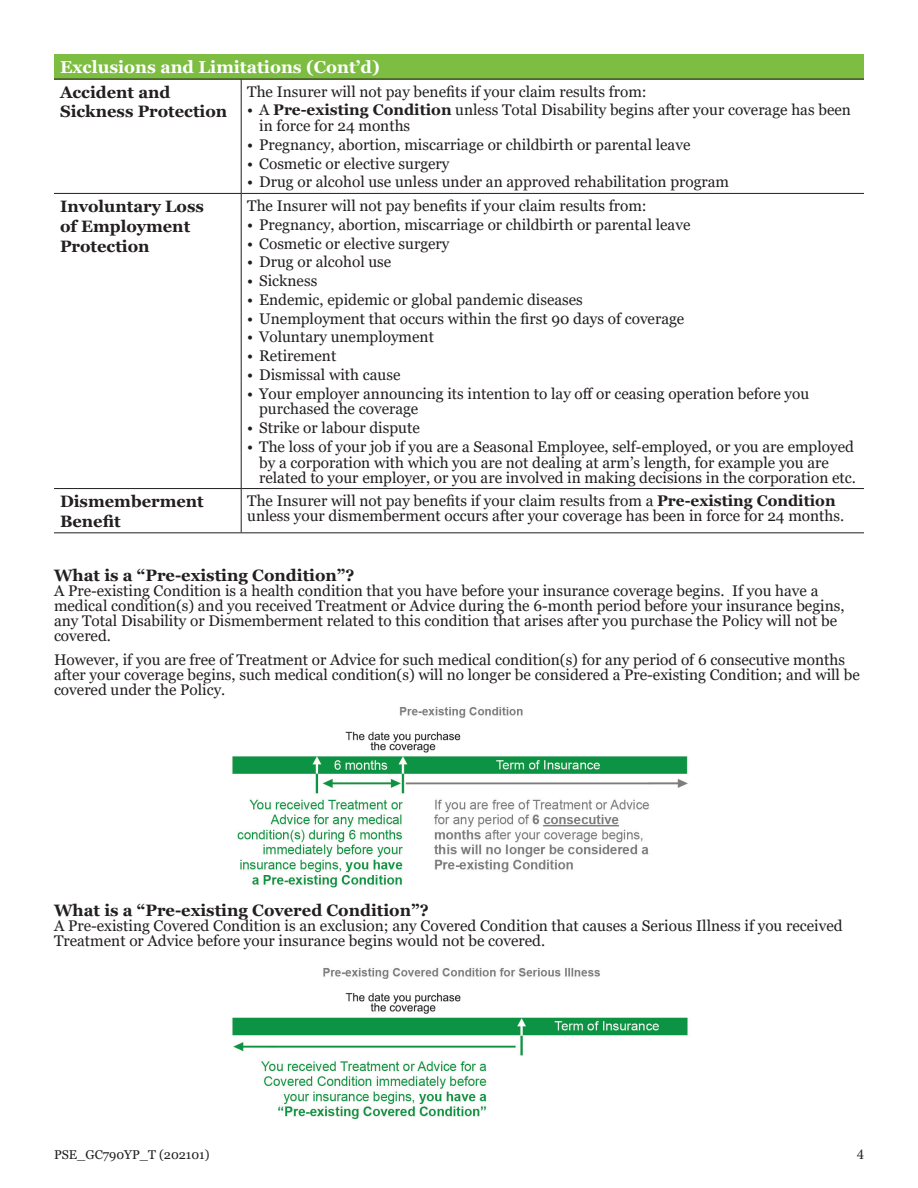
<style>
.page{position:relative;width:918px;height:1188px;background:#fff}
.page>*{position:absolute;margin:0;border:0;box-sizing:border-box;transform-origin:0 0}
.SectionTitle03{font:700 17.25px "Georgia";color:#fff}
.SectionTitle02{font:700 16.5px/19.8px "Georgia";color:#231f20}
.Contents01{font:15.3px/15px "Georgia";color:#231f20}
.Bullet01{font:15.3px/15px "Georgia";color:#231f20}
.t1{font:15px "Minion Pro";color:#231f20}
.t2{font:12.75px "Georgia";color:#231f20}
.s1{font-weight:700}
</style>
<div class="page">
<div style="left:54px;top:54px;width:810px;height:25px;background:#7dbd41"></div>
<hr style="left:54px;top:79px;width:187px;height:1px;background:#231f20">
<hr style="left:241px;top:79px;width:623px;height:1px;background:#231f20">
<hr style="left:241px;top:79px;width:1px;height:114px;background:#231f20">
<hr style="left:54px;top:193px;width:187px;height:1px;background:#231f20">
<hr style="left:241px;top:193px;width:623px;height:1px;background:#231f20">
<hr style="left:241px;top:194px;width:1px;height:294px;background:#231f20">
<hr style="left:54px;top:488px;width:187px;height:1px;background:#231f20">
<hr style="left:241px;top:488px;width:623px;height:1px;background:#231f20">
<hr style="left:241px;top:489px;width:1px;height:43px;background:#231f20">
<hr style="left:54px;top:532px;width:187px;height:1px;background:#231f20">
<hr style="left:241px;top:532px;width:623px;height:1px;background:#231f20">
<img style="left:232px;top:707px;width:456px;height:181px">
<img style="left:232px;top:968px;width:456px;height:151px">
<p class="SectionTitle03" style="left:60px;top:56px;width:321px">Exclusions and Limitations (Cont’d)</p>
<p class="SectionTitle02" style="left:60px;top:82px;width:169px">Accident and<br>Sickness Protection</p>
<p class="Contents01" style="left:247px;top:84px;width:401px">The Insurer will not pay benefits if your claim results from:</p>
<p class="Contents01" style="left:259px;top:103px;width:593px;line-height:15.8px;text-indent:-12px">• A <span class="s1">Pre-existing Condition</span> unless Total Disability begins after your coverage has been in force for 24 months</p>
<p class="Contents01" style="left:247px;top:137px;width:445px">• Pregnancy, abortion, miscarriage or childbirth or parental leave</p>
<p class="Contents01" style="left:247px;top:156px;width:204px">• Cosmetic or elective surgery</p>
<p class="Contents01" style="left:247px;top:175px;width:484px">• Drug or alcohol use unless under an approved rehabilitation program</p>
<p class="SectionTitle02" style="left:60px;top:196px;width:145px">Involuntary Loss of Employment<br>Protection</p>
<p class="Contents01" style="left:247px;top:199px;width:401px">The Insurer will not pay benefits if your claim results from:</p>
<p class="Contents01" style="left:247px;top:217px;width:445px">• Pregnancy, abortion, miscarriage or childbirth or parental leave</p>
<p class="Contents01" style="left:247px;top:236px;width:204px">• Cosmetic or elective surgery</p>
<p class="Contents01" style="left:247px;top:255px;width:146px">• Drug or alcohol use</p>
<p class="Contents01" style="left:247px;top:274px;width:72px">• Sickness</p>
<p class="Contents01" style="left:247px;top:292px;width:337px">• Endemic, epidemic or global pandemic diseases</p>
<p class="Contents01" style="left:247px;top:311px;width:439px">• Unemployment that occurs within the first 90 days of coverage</p>
<p class="Contents01" style="left:247px;top:330px;width:188px">• Voluntary unemployment</p>
<p class="Contents01" style="left:247px;top:349px;width:91px">• Retirement</p>
<p class="Contents01" style="left:247px;top:367px;width:155px">• Dismissal with cause</p>
<p class="Contents01" style="left:259px;top:386px;width:552px;line-height:15.8px;text-indent:-12px">• Your employer announcing its intention to lay off or ceasing operation before you purchased the coverage</p>
<p class="Contents01" style="left:247px;top:421px;width:174px">• Strike or labour dispute</p>
<p class="Contents01" style="left:259px;top:439px;width:598px;text-indent:-12px">• The loss of your job if you are a Seasonal Employee, self-employed, or you are employed by a corporation with which you are not dealing at arm’s length, for example you are related to your employer, or you are involved in making decisions in the corporation etc.</p>
<p class="SectionTitle02" style="left:60px;top:491px;width:145px">Dismemberment<br>Benefit</p>
<p class="Bullet01" style="left:247px;top:494px;width:599px">The Insurer will not pay benefits if your claim results from a <span class="s1">Pre-existing Condition </span>unless your dismemberment occurs after your coverage has been in force for 24 months.</p>
<p class="SectionTitle02" style="left:54px;top:566px;width:302px">What is a “Pre-existing Condition”?</p>
<p class="Contents01" style="left:54px;top:584px;width:792px">A Pre-existing Condition is a health condition that you have before your insurance coverage begins. If you have a medical condition(s) and you received Treatment or Advice during the 6-month period before your insurance begins, any Total Disability or Dismemberment related to this condition that arises after you purchase the Policy will not be covered.</p>
<p class="Contents01" style="left:54px;top:653px;width:807px">However, if you are free of Treatment or Advice for such medical condition(s) for any period of 6 consecutive months after your coverage begins, such medical condition(s) will no longer be considered a Pre-existing Condition; and will be covered under the Policy.</p>
<p class="SectionTitle02" style="left:54px;top:901px;width:376px">What is a “Pre-existing Covered Condition”?</p>
<p class="Contents01" style="left:54px;top:919px;width:790px">A Pre-existing Covered Condition is an exclusion; any Covered Condition that causes a Serious Illness if you received<br>Treatment or Advice before your insurance begins would not be covered.</p>
<p class="t2" style="left:54px;top:1147px;width:157px">PSE_GC790YP_T (202101)</p>
<p class="t1" style="left:857px;top:1144px;width:9px">4</p>
</div>
